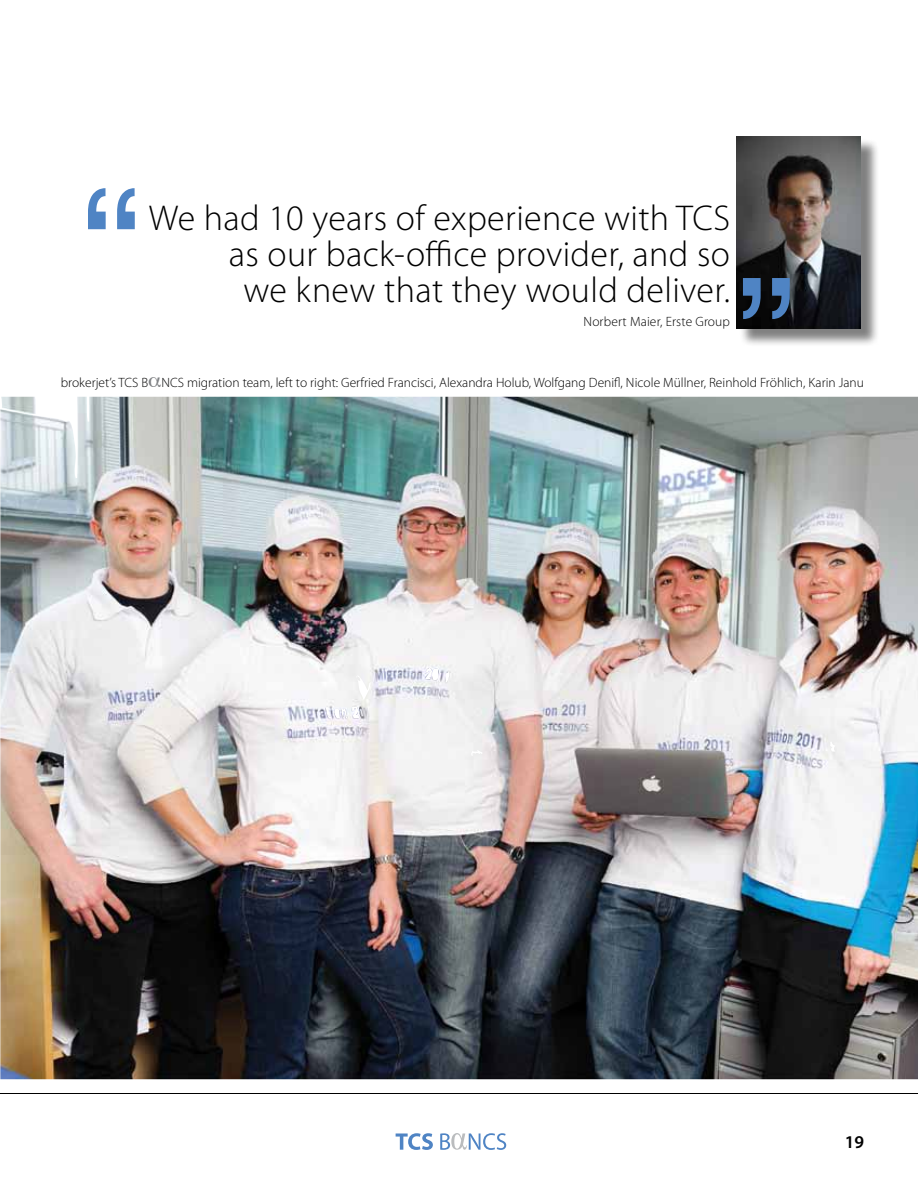
<style>
.page{position:relative;width:918px;height:1188px;background:#fff}
.page>*{position:absolute;margin:0;border:0;box-sizing:border-box;transform-origin:0 0}
.t1{font:159px "Helvetica Neue";color:#4f84c4}
.t2{font:300 36px/36px "Myriad Pro";letter-spacing:.01em;color:#000;text-align:right}
.t3{font:600 18px "Myriad Pro";color:#000}
.t4{font:300 13.5px "Myriad Pro";color:#000}
</style>
<div class="page">
<svg style="left:396px;top:1133px;width:110px;height:17px"></svg>
<hr style="left:0;top:1093px;width:918px;height:1px;background:#000">
<img style="left:0;top:397px;width:918px;height:682px">
<div style="left:739px;top:138px;width:141px;height:209px;background:#000;opacity:.5"></div>
<img style="left:737px;top:136px;width:124px;height:192px">
<h1 class="t1" style="left:78px;top:150px;width:69px">“</h1>
<h2 class="t2" style="left:149px;top:199px;width:583px">We had 10 years of experience with TCS as our back-office provider, and so<br>we knew that they would deliver.</h2>
<p class="t4" style="left:584px;top:313px;width:148px">Norbert Maier, Erste Group</p>
<h1 class="t1" style="left:732px;top:240px;width:69px">”</h1>
<p class="t4" style="left:61px;top:374px;width:805px">brokerjet’s TCS B NCS migration team, left to right: Gerfried Francisci, Alexandra Holub, Wolfgang Denifl, Nicole Müllner, Reinhold Fröhlich, Karin Janu</p>
<h3 class="t3" style="left:845px;top:1130px;width:21px">19</h3>
</div>
